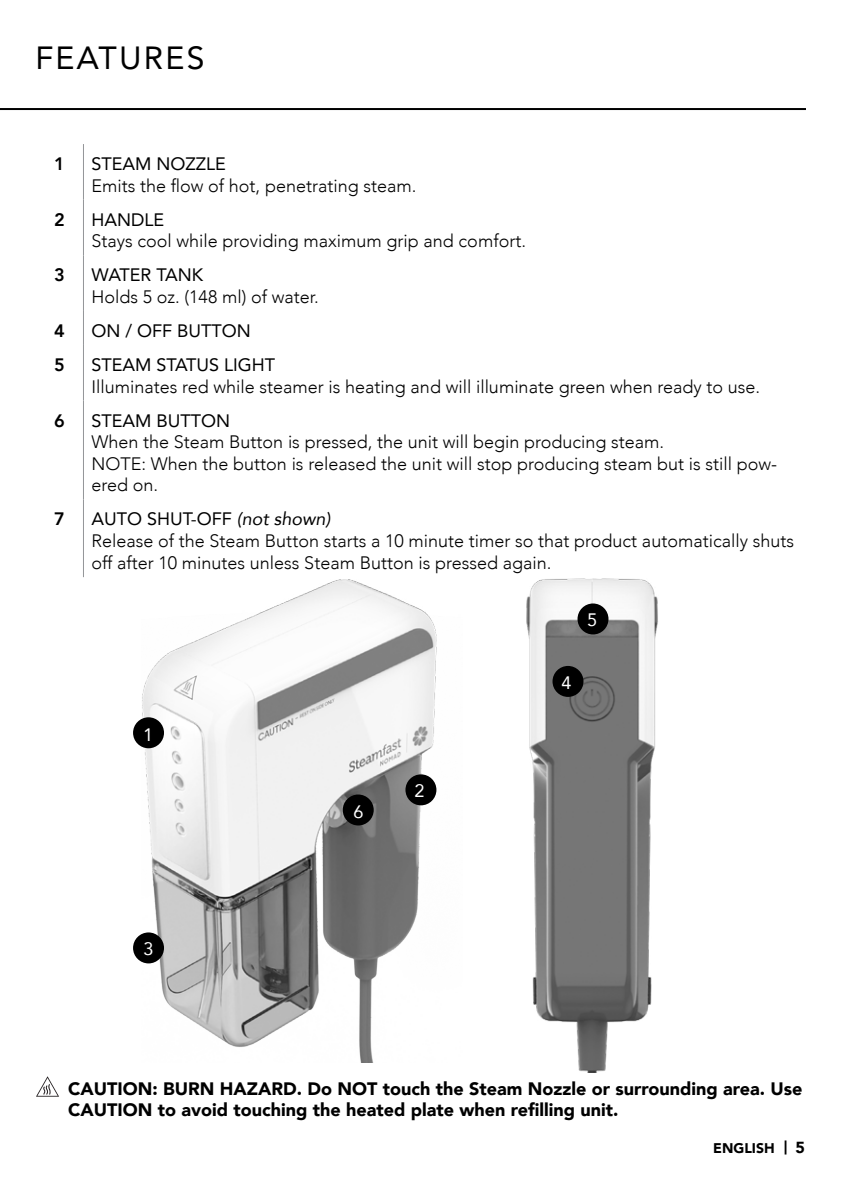
<style>
.page{position:relative;width:842px;height:1191px;background:#fff}
.page>*{position:absolute;margin:0;border:0;box-sizing:border-box;transform-origin:0 0}
.t1{font:32px "Avenir";letter-spacing:.07em;color:#000}
.t2{font:300 18px/21.6px "Avenir";color:#000}
.t3{font:900 18px/21.6px "Avenir";color:#000}
.t4{font:18px "Avenir";color:#000}
.t5{font:800 18px "Avenir";color:#000}
.t6{font:18px "Avenir";color:#fff}
.t7{font:900 14px "Avenir";color:#000}
.s1{font-style:italic}
.s2{font-size:16px}
</style>
<div class="page">
<hr style="left:0;top:108px;width:806px;height:2px;background:#000">
<img style="left:526px;top:578px;width:132px;height:494px">
<img style="left:142px;top:579px;width:295px;height:483px">
<hr style="left:83px;top:144px;width:1px;height:56px;background:#939598">
<hr style="left:83px;top:200px;width:1px;height:55px;background:#939598">
<hr style="left:83px;top:255px;width:1px;height:56px;background:#939598">
<hr style="left:83px;top:311px;width:1px;height:34px;background:#939598">
<hr style="left:83px;top:345px;width:1px;height:55px;background:#939598">
<hr style="left:83px;top:400px;width:1px;height:99px;background:#939598">
<hr style="left:83px;top:499px;width:1px;height:78px;background:#939598">
<div style="left:133px;top:932px;width:31px;height:31px;background:#000;border-radius:50%"></div>
<div style="left:552px;top:666px;width:31px;height:31px;background:#000;border-radius:50%"></div>
<div style="left:343px;top:794px;width:31px;height:31px;background:#000;border-radius:50%"></div>
<div style="left:133px;top:717px;width:31px;height:31px;background:#000;border-radius:50%"></div>
<div style="left:405px;top:774px;width:31px;height:31px;background:#000;border-radius:50%"></div>
<div style="left:577px;top:603px;width:31px;height:31px;background:#000;border-radius:50%"></div>
<svg style="left:36px;top:1076px;width:23px;height:20px"></svg>
<p class="t1" style="left:35px;top:32px;width:171px">FEATURES</p>
<p class="t5" style="left:54px;top:150px;width:12px">1</p>
<p class="t4" style="left:91px;top:149px;width:136px">STEAM NOZZLE</p>
<p class="t2" style="left:91px;top:175px;width:326px">Emits the flow of hot, penetrating steam.</p>
<p class="t5" style="left:54px;top:205px;width:12px">2</p>
<p class="t4" style="left:91px;top:205px;width:74px">HANDLE</p>
<p class="t2" style="left:91px;top:230px;width:436px">Stays cool while providing maximum grip and comfort.</p>
<p class="t5" style="left:54px;top:261px;width:12px">3</p>
<p class="t4" style="left:91px;top:261px;width:113px">WATER TANK</p>
<p class="t2" style="left:91px;top:286px;width:229px">Holds 5 oz. (148 ml) of water.</p>
<p class="t5" style="left:54px;top:317px;width:12px">4</p>
<p class="t4" style="left:91px;top:316px;width:161px">ON / OFF BUTTON</p>
<p class="t5" style="left:54px;top:351px;width:12px">5</p>
<p class="t4" style="left:91px;top:350px;width:185px">STEAM STATUS LIGHT</p>
<p class="t2" style="left:91px;top:375px;width:670px">Illuminates red while steamer is heating and will illuminate green when ready to use.</p>
<p class="t5" style="left:54px;top:406px;width:12px">6</p>
<p class="t4" style="left:91px;top:406px;width:140px">STEAM BUTTON</p>
<p class="t2" style="left:91px;top:431px;width:574px">When the Steam Button is pressed, the unit will begin producing steam.</p>
<p class="t2" style="left:91px;top:453px;width:687px">NOTE: When the button is released the unit will stop producing steam but is still pow&shy;ered on.</p>
<p class="t5" style="left:54px;top:505px;width:12px">7</p>
<p class="t4" style="left:91px;top:505px;width:241px">AUTO SHUT-OFF <span class="s1">(not shown)</span></p>
<p class="t2" style="left:91px;top:530px;width:704px">Release of the Steam Button starts a 10 minute timer so that product automatically shuts off after 10 minutes unless Steam Button is pressed again.</p>
<p class="t6" style="left:143px;top:720px;width:12px">1</p>
<p class="t6" style="left:144px;top:934px;width:12px">3</p>
<p class="t6" style="left:354px;top:797px;width:12px">6</p>
<p class="t6" style="left:414px;top:776px;width:12px">2</p>
<p class="t6" style="left:587px;top:605px;width:12px">5</p>
<p class="t6" style="left:561px;top:668px;width:12px">4</p>
<p class="t3" style="left:68px;top:1077px;width:736px">CAUTION: BURN HAZARD. Do NOT touch the Steam Nozzle or surrounding area. Use<br>CAUTION to avoid touching the heated plate when refilling unit.</p>
<p class="t7" style="left:713px;top:1135px;width:93px">ENGLISH | <span class="s2">5</span></p>
</div>
